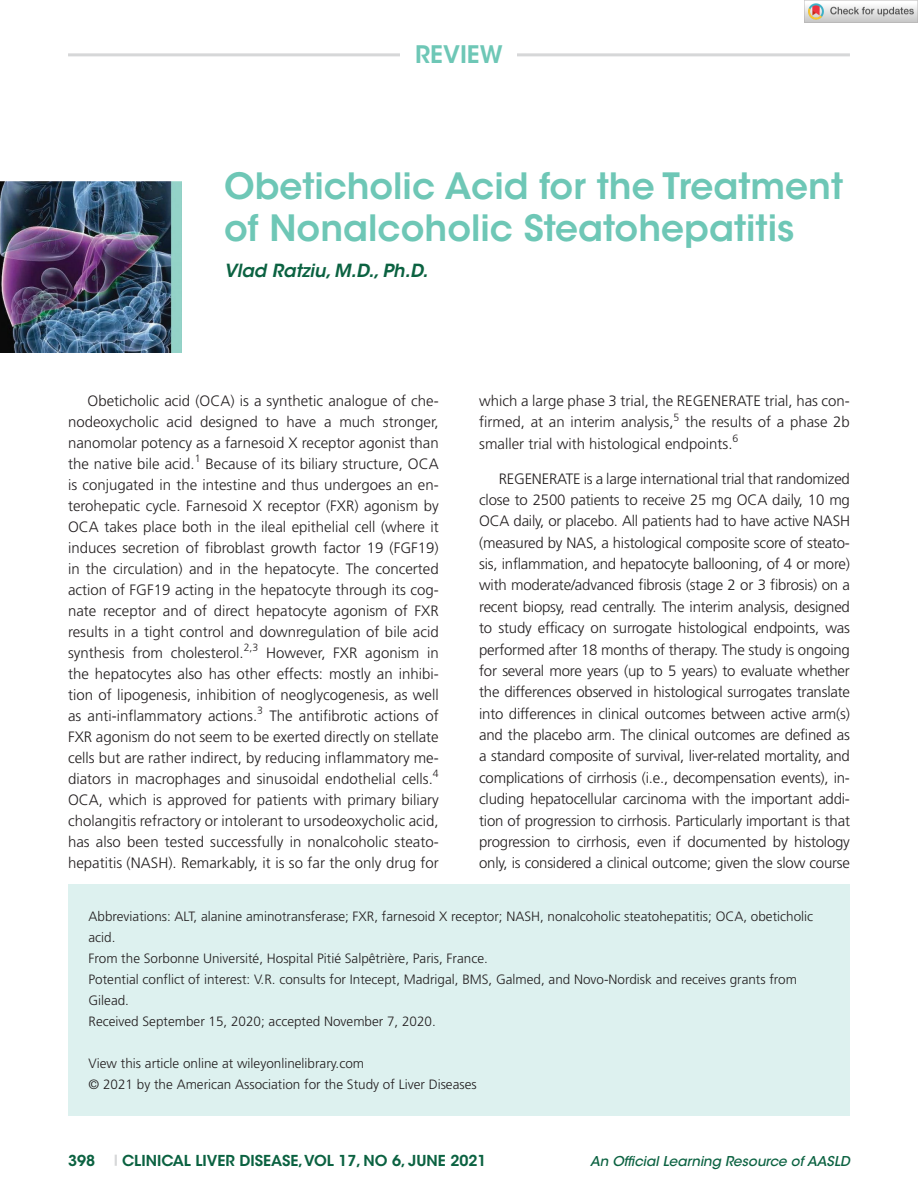
<style>
.page{position:relative;width:918px;height:1188px;background:#fff}
.page>*{position:absolute;margin:0;border:0;box-sizing:border-box;transform-origin:0 0}
.t1{font:600 36px/42px "ITC Avant Garde Std";color:#6ec7b6}
.t2{font:600 24px "ITC Avant Garde Std";color:#6ec7b6}
.t3{font:italic 600 18px "ITC Avant Garde Std";color:#0b6241}
.t4{font:300 15px/21px "Frutiger LT Std";color:#231f20;text-align:justify}
.t5{font:600 15px "ITC Avant Garde Std";color:#0b6241}
.t6{font:300 13.5px/21px "Frutiger LT Std";color:#231f20}
.t7{font:italic 500 13.5px "ITC Avant Garde Std";color:#0b6241}
.t8{font:300 10.5px "Frutiger LT Std";color:#231f20}
</style>
<div class="page">
<hr style="left:68px;top:53px;width:333px;height:3px;background:#d6d7d8">
<hr style="left:517px;top:53px;width:333px;height:3px;background:#d6d7d8">
<img style="left:0;top:182px;width:181px;height:171px">
<div style="left:68px;top:884px;width:782px;height:232px;background:#ddf1ef"></div>
<img style="left:804px;top:0;width:114px;height:22px">
<h2 class="t2" style="left:415px;top:39px;width:89px">Review</h2>
<h1 class="t1" style="left:224px;top:165px;width:621px">Obeticholic Acid for the Treatment of Nonalcoholic Steatohepatitis</h1>
<p class="t3" style="left:224px;top:259px;width:205px">Vlad Ratziu, M.D., Ph.D.</p>
<p class="t4" style="left:68px;top:391px;width:372px;text-indent:20px">Obeticholic acid (OCA) is a synthetic analogue of che&shy;nodeoxycholic acid designed to have a much stronger, nanomolar potency as a farnesoid X receptor agonist than the native bile acid.</p>
<p class="t4" style="left:479px;top:390px;width:372px">which a large phase 3 trial, the REGENERATE trial, has con&shy;firmed, at an interim analysis,</p>
<p class="t8" style="left:674px;top:411px;width:7px">5</p>
<p class="t4" style="left:479px;top:412px;width:372px;text-indent:206px">the results of a phase 2b smaller trial with histological endpoints.</p>
<p class="t8" style="left:733px;top:432px;width:7px">6</p>
<p class="t4" style="left:479px;top:468px;width:372px;text-indent:20px">REGENERATE is a large international trial that randomized close to 2500 patients to receive 25 mg OCA daily, 10 mg OCA daily, or placebo. All patients had to have active NASH (measured by NAS, a histological composite score of steato&shy;sis, inflammation, and hepatocyte ballooning, of 4 or more) with moderate/advanced fibrosis (stage 2 or 3 fibrosis) on a recent biopsy, read centrally. The interim analysis, designed to study efficacy on surrogate histological endpoints, was performed after 18 months of therapy. The study is ongoing for several more years (up to 5 years) to evaluate whether the differences observed in histological surrogates translate into differences in clinical outcomes between active arm(s) and the placebo arm. The clinical outcomes are defined as a standard composite of survival, liver-related mortality, and complications of cirrhosis (i.e., decompensation events), in&shy;cluding hepatocellular carcinoma with the important addi&shy;tion of progression to cirrhosis. Particularly important is that progression to cirrhosis, even if documented by histology only, is considered a clinical outcome; given the slow course</p>
<p class="t6" style="left:89px;top:906px;width:726px">Abbreviations: ALT, alanine aminotransferase; FXR, farnesoid X receptor; NASH, nonalcoholic steatohepatitis; OCA, obeticholic acid.<br>From the Sorbonne Université, Hospital Pitié Salpêtrière, Paris, France.<br>Potential conflict of interest: V.R. consults for Intecept, Madrigal, BMS, Galmed, and Novo-Nordisk and receives grants from Gilead.<br>Received September 15, 2020; accepted November 7, 2020.</p>
<p class="t6" style="left:89px;top:1053px;width:390px">View this article online at wileyonlinelibrary.com<br>© 2021 by the American Association for the Study of Liver Diseases</p>
<p class="t8" style="left:195px;top:453px;width:7px">1</p>
<p class="t4" style="left:68px;top:454px;width:372px;text-indent:138px">Because of its biliary structure, OCA is conjugated in the intestine and thus undergoes an en&shy;terohepatic cycle. Farnesoid X receptor (FXR) agonism by OCA takes place both in the ileal epithelial cell (where it induces secretion of fibroblast growth factor 19 (FGF19) in the circulation) and in the hepatocyte. The concerted action of FGF19 acting in the hepatocyte through its cog&shy;nate receptor and of direct hepatocyte agonism of FXR results in a tight control and downregulation of bile acid synthesis from cholesterol.<sup>2,3</sup></p>
<p class="t4" style="left:68px;top:643px;width:372px;text-indent:198px">However, FXR agonism in the hepatocytes also has other effects: mostly an inhibi&shy;tion of lipogenesis, inhibition of neoglycogenesis, as well as anti-inflammatory actions.</p>
<p class="t8" style="left:257px;top:705px;width:7px">3</p>
<p class="t4" style="left:68px;top:706px;width:372px;text-indent:201px">The antifibrotic actions of FXR agonism do not seem to be exerted directly on stellate cells but are rather indirect, by reducing inflammatory me&shy;diators in macrophages and sinusoidal endothelial cells.</p>
<p class="t8" style="left:433px;top:768px;width:7px">4</p>
<p class="t4" style="left:68px;top:790px;width:372px">OCA, which is approved for patients with primary biliary cholangitis refractory or intolerant to ursodeoxycholic acid, has also been tested successfully in nonalcoholic steato&shy;hepatitis (NASH). Remarkably, it is so far the only drug for</p>
<p class="t5" style="left:68px;top:1151px;width:420px">398 <sup>|</sup>Clinical Liver Disease, VOL 17, NO 6, JUNE 2021</p>
<p class="t7" style="left:590px;top:1152px;width:261px">An Official Learning Resource of AASLD</p>
</div>
